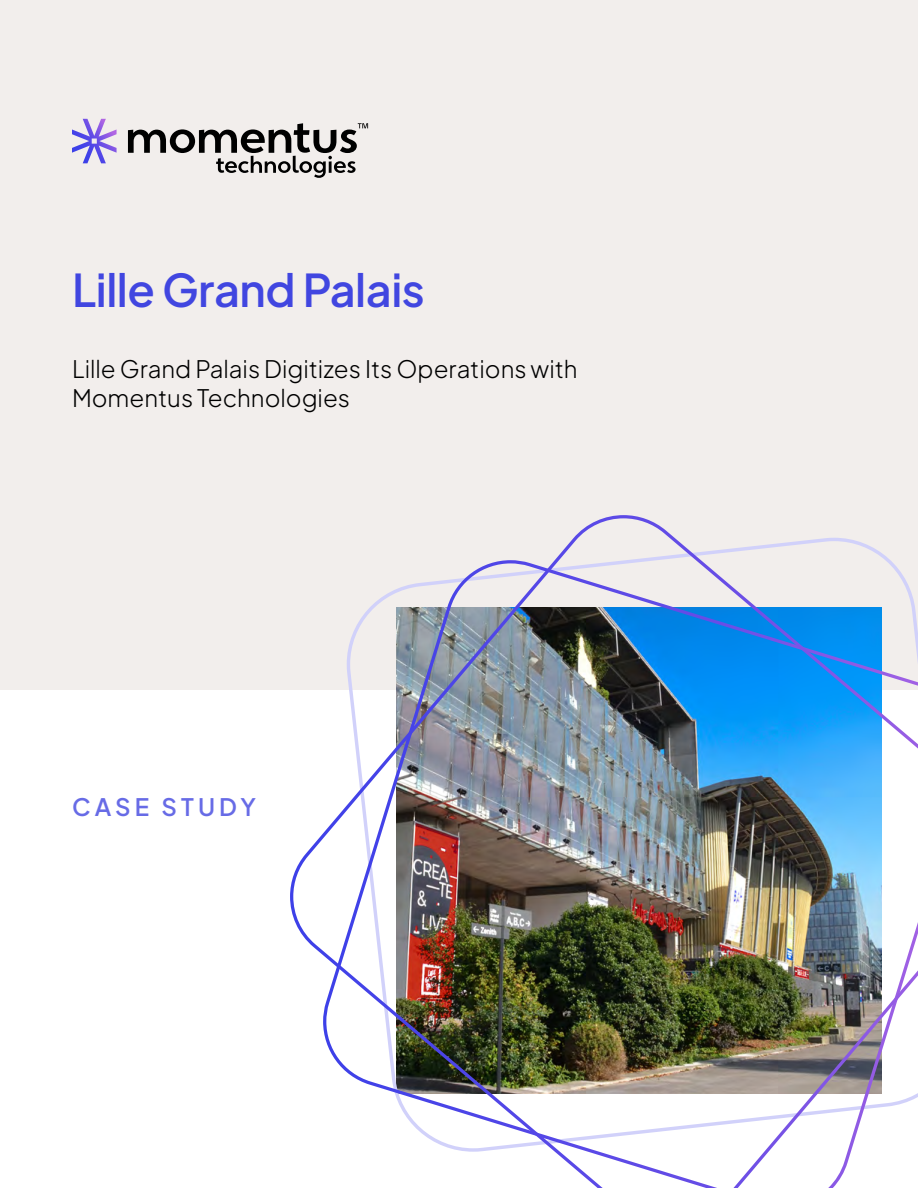
<style>
.page{position:relative;width:918px;height:1188px;background:#fff}
.page>*{position:absolute;margin:0;border:0;box-sizing:border-box;transform-origin:0 0}
.t1{font:600 45px "Plus Jakarta Sans";letter-spacing:-.01em;color:#4146e0}
.t2{font:300 24px/28.8px "Plus Jakarta Sans";color:#000}
.t3{font:600 24px "Plus Jakarta Sans";letter-spacing:.17em;color:#676be6}
</style>
<div class="page">
<div style="left:0;top:0;width:918px;height:689px;background:#f2eeec"></div>
<svg style="left:72px;top:119px;width:45px;height:44px"></svg>
<svg style="left:128px;top:123px;width:240px;height:54px"></svg>
<img style="left:290px;top:515px;width:628px;height:673px">
<h1 class="t1" style="left:72px;top:253px;width:355px">Lille Grand Palais</h1>
<p class="t2" style="left:72px;top:352px;width:507px">Lille Grand Palais Digitizes Its Operations with<br>Momentus Technologies</p>
<p class="t3" style="left:72px;top:788px;width:185px">CASE STUDY</p>
</div>
